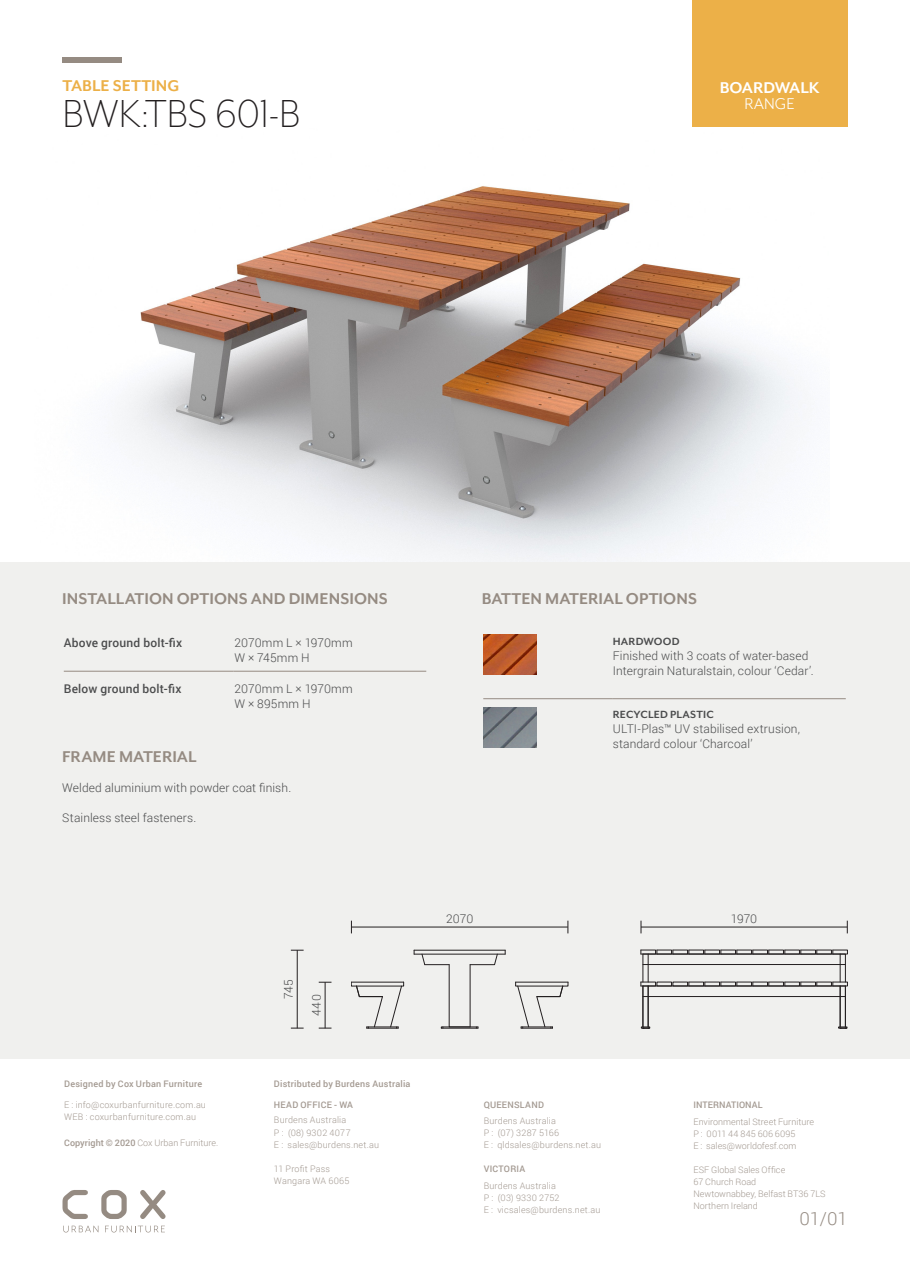
<style>
.page{position:relative;width:910px;height:1280px;background:#fff}
.page>*{position:absolute;margin:0;border:0;box-sizing:border-box;transform-origin:0 0}
.Product_Code_Heading{font:300 45px "Mr Eaves Mod OT";letter-spacing:-.015em;color:#231f20}
.Heading__Uppercase{font:700 18px "Mr Eaves Mod OT";color:#958b82}
.Heading__Uppercase-2{font:700 18px "Mr Eaves Mod OT";letter-spacing:.005em;color:#ecb048}
.t1{font:700 18px "Mr Eaves Mod OT";color:#fff}
.t2{font:18px "Mr Eaves Mod OT";color:#fff}
.t3{font:300 18px "Roboto";color:#958b82}
.Body_Copy{font:300 12px/15px "Roboto";letter-spacing:.01em;color:#4b4c4d}
.Body_Copy_Bold__Tabl{font:500 12px "Roboto";letter-spacing:.015em;color:#4b4c4d}
.Subheading__Uppercas{font:700 12px "Mr Eaves Mod OT";letter-spacing:.015em;color:#4b4c4d}
.Product_Measurements{font:300 12px "Roboto";color:#4b4c4d}
.Contact_Details_Brow{font:300 9px/12px "Roboto";letter-spacing:.01em;color:#a39991}
.Contact_Details_Brow-2{font:500 9px "Roboto";letter-spacing:.025em;color:#a39991}
.s1{font-weight:500}
</style>
<div class="page">
<div style="left:692px;top:0;width:155px;height:127px;background:#ecb048"></div>
<div style="left:63px;top:57px;width:59px;height:6px;background:#958b82"></div>
<svg style="left:63px;top:1190px;width:25px;height:29px"></svg>
<svg style="left:101px;top:1190px;width:26px;height:29px"></svg>
<svg style="left:140px;top:1190px;width:26px;height:29px"></svg>
<svg style="left:63px;top:1226px;width:35px;height:6px"></svg>
<svg style="left:105px;top:1226px;width:60px;height:6px"></svg>
<img style="left:118px;top:186px;width:684px;height:376px">
<div style="left:0;top:562px;width:910px;height:496px;background:#f0f0ee"></div>
<hr style="left:64px;top:671px;width:170px;height:1px;background:#958b82">
<hr style="left:234px;top:671px;width:192px;height:1px;background:#958b82">
<hr style="left:483px;top:698px;width:129px;height:1px;background:#958b82">
<hr style="left:612px;top:698px;width:234px;height:1px;background:#958b82">
<img style="left:483px;top:635px;width:53px;height:40px">
<img style="left:483px;top:708px;width:53px;height:40px">
<hr style="left:414px;top:950px;width:91px;height:1px;background:#231f20">
<hr style="left:414px;top:954px;width:91px;height:1px;background:#231f20">
<svg style="left:422px;top:954px;width:76px;height:74px"></svg>
<hr style="left:441px;top:1028px;width:37px;height:1px;background:#231f20">
<hr style="left:367px;top:1027px;width:31px;height:1px;background:#231f20">
<svg style="left:356px;top:986px;width:27px;height:42px"></svg>
<svg style="left:390px;top:986px;width:12px;height:42px"></svg>
<hr style="left:521px;top:1027px;width:31px;height:1px;background:#231f20">
<svg style="left:537px;top:986px;width:26px;height:42px"></svg>
<svg style="left:517px;top:986px;width:12px;height:42px"></svg>
<hr style="left:367px;top:1028px;width:31px;height:1px;background:#231f20">
<hr style="left:521px;top:1028px;width:31px;height:1px;background:#231f20">
<hr style="left:643px;top:986px;width:1px;height:41px;background:#231f20">
<hr style="left:648px;top:986px;width:1px;height:41px;background:#231f20">
<hr style="left:648px;top:996px;width:192px;height:1px;background:#231f20">
<svg style="left:641px;top:950px;width:205px;height:36px"></svg>
<div style="left:833px;top:982px;width:14px;height:4px;border:1px solid #231f20"></div>
<hr style="left:643px;top:986px;width:202px;height:1px;background:#231f20">
<div style="left:657px;top:982px;width:15px;height:4px;border:1px solid #231f20"></div>
<svg style="left:641px;top:1027px;width:9px;height:2px"></svg>
<hr style="left:845px;top:986px;width:1px;height:41px;background:#231f20">
<hr style="left:840px;top:986px;width:1px;height:41px;background:#231f20">
<svg style="left:838px;top:1027px;width:9px;height:2px"></svg>
<hr style="left:352px;top:927px;width:216px;height:1px;background:#231f20">
<svg style="left:351px;top:921px;width:1px;height:12px"></svg>
<svg style="left:568px;top:921px;width:1px;height:12px"></svg>
<hr style="left:325px;top:982px;width:1px;height:46px;background:#231f20">
<svg style="left:319px;top:1028px;width:12px;height:1px"></svg>
<svg style="left:847px;top:921px;width:1px;height:12px"></svg>
<hr style="left:641px;top:927px;width:206px;height:1px;background:#231f20">
<svg style="left:641px;top:921px;width:1px;height:12px"></svg>
<svg style="left:291px;top:950px;width:13px;height:1px"></svg>
<hr style="left:297px;top:950px;width:1px;height:78px;background:#231f20">
<svg style="left:291px;top:1028px;width:13px;height:1px"></svg>
<p class="Heading__Uppercase-2" style="left:63px;top:75px;width:119px">TABLE SETTING</p>
<p class="Product_Code_Heading" style="left:63px;top:89px;width:239px">BWK:TBS 601-B</p>
<h2 class="t1" style="left:720px;top:78px;width:101px">BOARDWALK</h2>
<h2 class="t2" style="left:745px;top:93px;width:52px">RANGE</h2>
<p class="Heading__Uppercase" style="left:62px;top:589px;width:327px">INSTALLATION OPTIONS AND DIMENSIONS</p>
<p class="Body_Copy_Bold__Tabl" style="left:64px;top:634px;width:120px">Above ground bolt-fix</p>
<p class="Body_Copy" style="left:234px;top:635px;width:120px">2070mm L × 1970mm<br>W × 745mm H</p>
<p class="Body_Copy_Bold__Tabl" style="left:64px;top:680px;width:119px">Below ground bolt-fix</p>
<p class="Body_Copy" style="left:234px;top:681px;width:120px">2070mm L × 1970mm<br>W × 895mm H</p>
<p class="Heading__Uppercase" style="left:62px;top:747px;width:136px">FRAME MATERIAL</p>
<p class="Body_Copy" style="left:62px;top:780px;width:230px">Welded aluminium with powder coat finish.</p>
<p class="Body_Copy" style="left:62px;top:810px;width:135px">Stainless steel fasteners.</p>
<p class="Heading__Uppercase" style="left:482px;top:589px;width:217px">BATTEN MATERIAL OPTIONS</p>
<p class="Subheading__Uppercas" style="left:613px;top:635px;width:68px">HARDWOOD</p>
<p class="Body_Copy" style="left:613px;top:647px;width:202px">Finished with 3 coats of water-based<br>Intergrain Naturalstain, colour ‘Cedar’.</p>
<p class="Subheading__Uppercas" style="left:613px;top:708px;width:102px">RECYCLED PLASTIC</p>
<p class="Body_Copy" style="left:613px;top:721px;width:189px">ULTI-Plas™ UV stabilised extrusion, standard colour ‘Charcoal’</p>
<p class="Contact_Details_Brow-2" style="left:64px;top:1078px;width:140px">Designed by Cox Urban Furniture</p>
<p class="Contact_Details_Brow" style="left:64px;top:1099px;width:143px">E : info@coxurbanfurniture.com.au<br>WEB : coxurbanfurniture.com.au</p>
<p class="Contact_Details_Brow" style="left:64px;top:1136px;width:155px"><span class="s1">Copyright © 2020</span> Cox Urban Furniture.</p>
<p class="Product_Measurements" style="left:280px;top:999px;width:21px;rotate:-90deg">745</p>
<p class="Product_Measurements" style="left:308px;top:1016px;width:23px;rotate:-90deg">440</p>
<p class="Contact_Details_Brow-2" style="left:274px;top:1078px;width:138px">Distributed by Burdens Australia</p>
<p class="Contact_Details_Brow-2" style="left:274px;top:1098px;width:81px">HEAD OFFICE - WA</p>
<p class="Contact_Details_Brow" style="left:274px;top:1113px;width:74px">Burdens Australia</p>
<p class="Contact_Details_Brow" style="left:274px;top:1127px;width:107px">P : (08) 9302 4077<br>E : sales@burdens.net.au</p>
<p class="Contact_Details_Brow" style="left:274px;top:1163px;width:58px">11 Profit Pass</p>
<p class="Contact_Details_Brow" style="left:274px;top:1175px;width:77px">Wangara WA 6065</p>
<p class="Product_Measurements" style="left:446px;top:910px;width:29px">2070</p>
<p class="Contact_Details_Brow-2" style="left:484px;top:1099px;width:62px">QUEENSLAND</p>
<p class="Contact_Details_Brow" style="left:484px;top:1115px;width:74px">Burdens Australia</p>
<p class="Contact_Details_Brow" style="left:484px;top:1127px;width:119px">P : (07) 3287 5166<br>E : qldsales@burdens.net.au</p>
<p class="Contact_Details_Brow-2" style="left:484px;top:1163px;width:43px">VICTORIA</p>
<p class="Contact_Details_Brow" style="left:484px;top:1179px;width:74px">Burdens Australia</p>
<p class="Contact_Details_Brow" style="left:484px;top:1191px;width:118px">P : (03) 9330 2752<br>E : vicsales@burdens.net.au</p>
<p class="Product_Measurements" style="left:731px;top:910px;width:28px">1970</p>
<p class="Contact_Details_Brow-2" style="left:693px;top:1099px;width:71px">INTERNATIONAL</p>
<p class="Contact_Details_Brow" style="left:693px;top:1115px;width:122px">Environmental Street Furniture</p>
<p class="Contact_Details_Brow" style="left:693px;top:1127px;width:104px">P : 0011 44 845 606 6095</p>
<p class="Contact_Details_Brow" style="left:693px;top:1139px;width:105px">E : sales@worldofesf.com</p>
<p class="Contact_Details_Brow" style="left:693px;top:1163px;width:93px">ESF Global Sales Office</p>
<p class="Contact_Details_Brow" style="left:693px;top:1175px;width:64px">67 Church Road</p>
<p class="Contact_Details_Brow" style="left:693px;top:1187px;width:134px">Newtownabbey, Belfast BT36 7LS</p>
<p class="Contact_Details_Brow" style="left:693px;top:1199px;width:66px">Northern Ireland</p>
<p class="t3" style="left:799px;top:1206px;width:50px">01/01</p>
</div>
